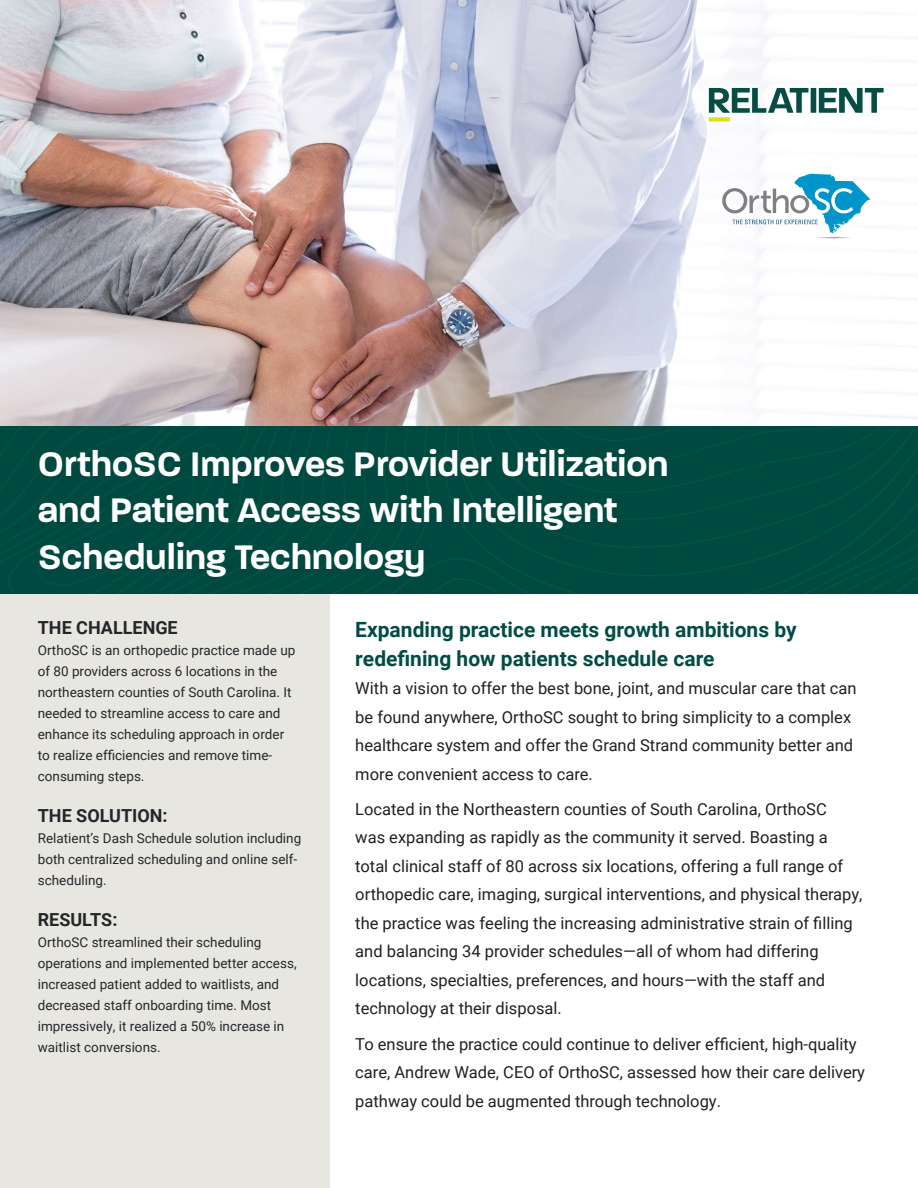
<style>
.page{position:relative;width:918px;height:1188px;background:#fff}
.page>*{position:absolute;margin:0;border:0;box-sizing:border-box;transform-origin:0 0}
.Headline{font:600 36.9px/46.7px "Paralucent";color:#fff}
.Body_Header{font:700 21px/28.5px "Roboto";color:#004d43}
.Body_Header-2{font:700 18px "Roboto";color:#242729}
.Body_Copy{font:16.5px/28.5px "Roboto";color:#231f20}
.Body_Copy-2{font:13.5px/21px "Roboto";color:#242729}
</style>
<div class="page">
<div style="left:0;top:574px;width:329px;height:614px;background:#e8e6e1"></div>
<div style="left:0;top:350px;width:918px;height:244px;background:#004d43"></div>
<img style="left:0;top:0;width:918px;height:426px">
<svg style="left:709px;top:88px;width:99px;height:25px"></svg>
<div style="left:811px;top:88px;width:5px;height:25px;background:#084d43"></div>
<svg style="left:819px;top:88px;width:65px;height:25px"></svg>
<div style="left:709px;top:117px;width:21px;height:5px;background:#d9e01f"></div>
<svg style="left:814px;top:236px;width:39px;height:3px"></svg>
<svg style="left:722px;top:173px;width:148px;height:61px"></svg>
<p class="Headline" style="left:38px;top:440px;width:632px">OrthoSC Improves Provider Utilization and Patient Access with Intelligent<br>Scheduling Technology</p>
<p class="Body_Header-2" style="left:38px;top:615px;width:141px">THE CHALLENGE</p>
<p class="Body_Copy-2" style="left:38px;top:639px;width:259px">OrthoSC is an orthopedic practice made up of 80 providers across 6 locations in the northeastern counties of South Carolina. It needed to streamline access to care and enhance its scheduling approach in order to realize efficiencies and remove time&shy;consuming steps.</p>
<p class="Body_Header-2" style="left:38px;top:803px;width:131px">THE SOLUTION:</p>
<p class="Body_Copy-2" style="left:38px;top:827px;width:265px">Relatient’s Dash Schedule solution including both centralized scheduling and online self&shy;scheduling.</p>
<p class="Body_Header-2" style="left:38px;top:907px;width:81px">RESULTS:</p>
<p class="Body_Copy-2" style="left:38px;top:932px;width:260px">OrthoSC streamlined their scheduling operations and implemented better access, increased patient added to waitlists, and decreased staff onboarding time. Most impressively, it realized a 50% increase in waitlist conversions.</p>
<p class="Body_Header" style="left:355px;top:615px;width:443px">Expanding practice meets growth ambitions by redefining how patients schedule care</p>
<p class="Body_Copy" style="left:355px;top:673px;width:503px">With a vision to offer the best bone, joint, and muscular care that can be found anywhere, OrthoSC sought to bring simplicity to a complex healthcare system and offer the Grand Strand community better and more convenient access to care.</p>
<p class="Body_Copy" style="left:355px;top:794px;width:509px">Located in the Northeastern counties of South Carolina, OrthoSC<br>was expanding as rapidly as the community it served. Boasting a total clinical staff of 80 across six locations, offering a full range of orthopedic care, imaging, surgical interventions, and physical therapy, the practice was feeling the increasing administrative strain of filling and balancing 34 provider schedules—all of whom had differing locations, specialties, preferences, and hours—with the staff and technology at their disposal.</p>
<p class="Body_Copy" style="left:355px;top:1029px;width:511px">To ensure the practice could continue to deliver efficient, high-quality care, Andrew Wade, CEO of OrthoSC, assessed how their care delivery pathway could be augmented through technology.</p>
</div>
